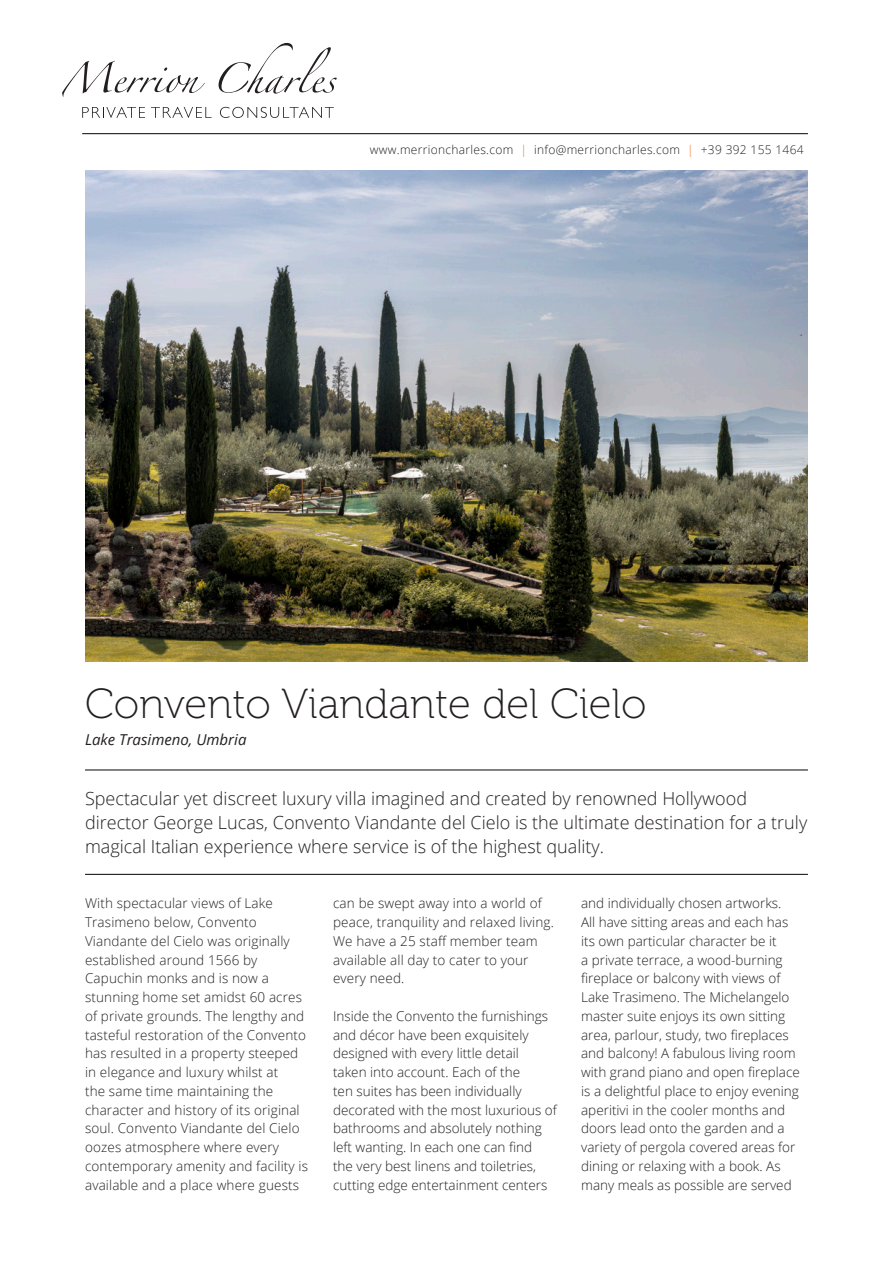
<style>
.page{position:relative;width:893px;height:1263px;background:#fff}
.page>*{position:absolute;margin:0;border:0;box-sizing:border-box;transform-origin:0 0}
.Title_Horizontal{font:42px "Museo 100";color:#231f20}
.Big_Paragraph_rules{font:300 18px/24px "Open Sans";color:#231f20}
.Location{font:italic 15px "Open Sans";color:#231f20}
.Body_Copy{font:300 13.5px/18.8px "Open Sans";color:#231f20}
.t1{font:300 12px "Open Sans";letter-spacing:.025em;color:#231f20}
.s1{color:#f47921}
</style>
<div class="page">
<svg style="left:62px;top:61px;width:143px;height:36px"></svg>
<svg style="left:219px;top:43px;width:118px;height:51px"></svg>
<svg style="left:82px;top:107px;width:63px;height:11px"></svg>
<svg style="left:151px;top:107px;width:61px;height:11px"></svg>
<svg style="left:220px;top:107px;width:114px;height:11px"></svg>
<hr style="left:82px;top:133px;width:726px;height:1px;background:#231f20">
<hr style="left:85px;top:769px;width:723px;height:1px;background:#231f20">
<hr style="left:85px;top:874px;width:723px;height:1px;background:#231f20">
<img style="left:85px;top:170px;width:723px;height:491px">
<p class="t1" style="left:370px;top:141px;width:435px">www.merrioncharles.com <span class="s1">|</span> info@merrioncharles.com <span class="s1">|</span> +39 392 155 1464</p>
<p class="Title_Horizontal" style="left:85px;top:681px;width:563px">Convento Viandante del Cielo</p>
<p class="Location" style="left:85px;top:729px;width:163px">Lake Trasimeno, Umbria</p>
<p class="Big_Paragraph_rules" style="left:85px;top:785px;width:724px">Spectacular yet discreet luxury villa imagined and created by renowned Hollywood director George Lucas, Convento Viandante del Cielo is the ultimate destination for a truly magical Italian experience where service is of the highest quality.</p>
<p class="Body_Copy" style="left:85px;top:894px;width:224px">With spectacular views of Lake<br>Trasimeno below, Convento<br>Viandante del Cielo was originally established around 1566 by<br>Capuchin monks and is now a stunning home set amidst 60 acres of private grounds. The lengthy and tasteful restoration of the Convento has resulted in a property steeped in elegance and luxury whilst at<br>the same time maintaining the character and history of its original soul. Convento Viandante del Cielo oozes atmosphere where every contemporary amenity and facility is available and a place where guests</p>
<p class="Body_Copy" style="left:333px;top:894px;width:222px">can be swept away into a world of peace, tranquility and relaxed living.<br>We have a 25 staff member team available all day to cater to your every need.</p>
<p class="Body_Copy" style="left:333px;top:1006px;width:225px">Inside the Convento the furnishings and décor have been exquisitely designed with every little detail<br>taken into account. Each of the<br>ten suites has been individually decorated with the most luxurious of bathrooms and absolutely nothing left wanting. In each one can find<br>the very best linens and toiletries, cutting edge entertainment centers</p>
<p class="Body_Copy" style="left:581px;top:894px;width:220px">and individually chosen artworks.<br>All have sitting areas and each has its own particular character be it<br>a private terrace, a wood-burning fireplace or balcony with views of Lake Trasimeno. The Michelangelo master suite enjoys its own sitting area, parlour, study, two fireplaces and balcony! A fabulous living room with grand piano and open fireplace is a delightful place to enjoy evening aperitivi in the cooler months and doors lead onto the garden and a variety of pergola covered areas for dining or relaxing with a book. As many meals as possible are served</p>
</div>
